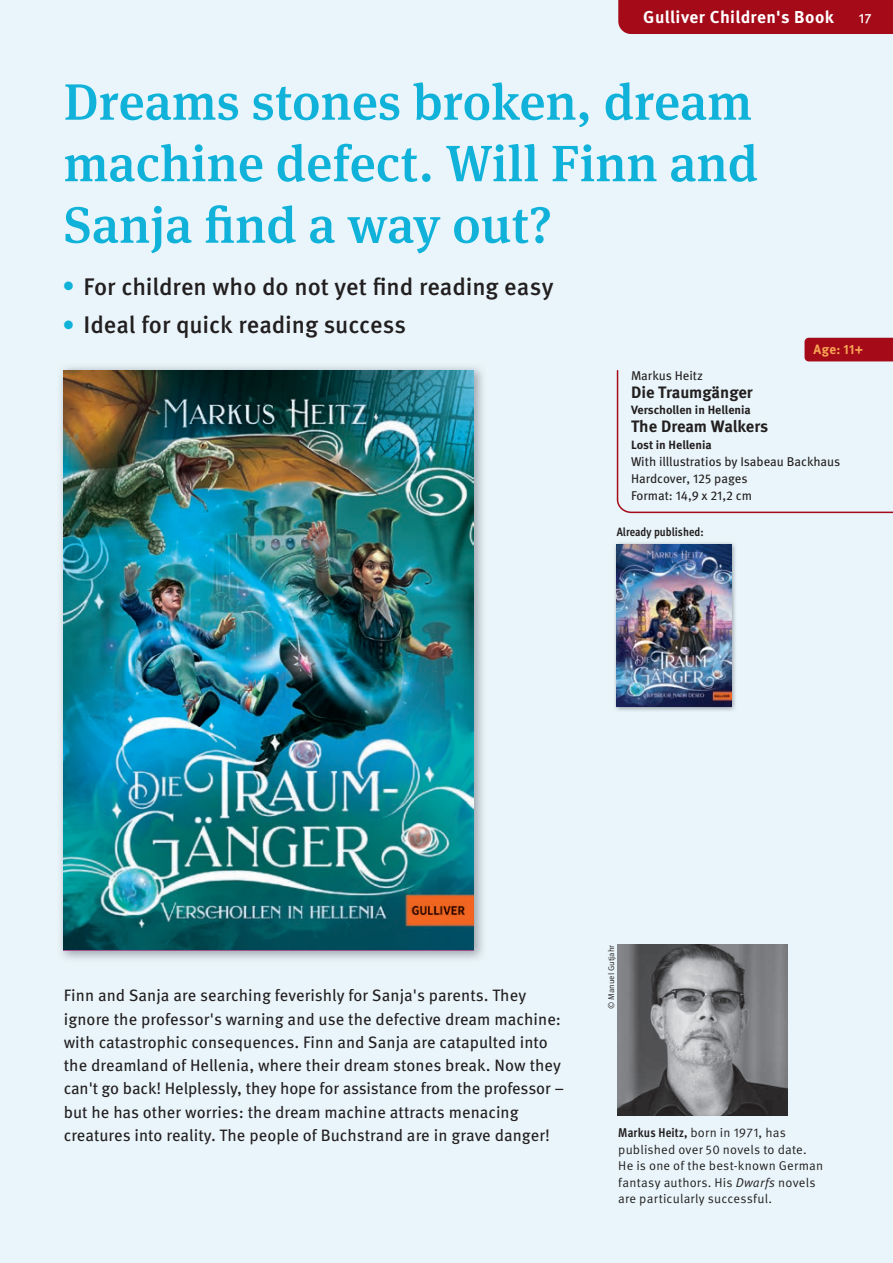
<style>
.page{position:relative;width:893px;height:1263px;background:#e9f5fa}
.page>*{position:absolute;margin:0;border:0;box-sizing:border-box;transform-origin:0 0}
.t1{font:500 51px/61.5px "Meta Serif Pro";letter-spacing:.005em;color:#10b2d9;text-align:justify}
.t2{font:500 24px "Meta Pro";letter-spacing:-.005em;color:#231f20}
.t3{font:700 17.25px "Meta Pro";letter-spacing:.02em;color:#fff}
.t4{font:16.5px/23.2px "Meta Pro";letter-spacing:.005em;color:#231f20}
.t5{font:700 16.5px "Meta Pro";letter-spacing:-.005em;color:#231f20}
.t6{font:700 13.5px "Meta Pro";color:#f9a654}
.t7{font:500 13.5px "Meta Pro";color:#fff}
.t8{font:12.75px/16.5px "Meta Pro Norm";letter-spacing:.015em;color:#231f20}
.t9{font:12.75px/17.2px "Meta Pro";letter-spacing:-.005em;color:#231f20}
.t10{font:700 12px "Meta Pro";color:#231f20}
.t11{font:700 condensed 12px "Meta Pro";letter-spacing:.005em;color:#231f20}
.t12{font:8.25px "Meta Pro Norm";color:#231f20}
.s1{font-family:"Meta Pro";font-weight:700;font-stretch:condensed}
.s2{font-family:"Meta Pro Norm Ita"}
</style>
<div class="page">
<div style="left:618px;top:0;width:275px;height:34px;background:#a50a19"></div>
<svg style="left:617px;top:500px;width:276px;height:13px"></svg>
<div style="left:804px;top:338px;width:89px;height:23px;background:#a50a19"></div>
<hr style="left:617px;top:370px;width:1px;height:130px;background:#a50a19">
<img style="left:61px;top:367px;width:422px;height:592px">
<img style="left:64px;top:370px;width:410px;height:580px">
<img style="left:615px;top:543px;width:120px;height:168px">
<img style="left:617px;top:545px;width:114px;height:161px">
<img style="left:617px;top:945px;width:171px;height:170px">
<p class="t3" style="left:643px;top:3px;width:192px">Gulliver Children's Book</p>
<h1 class="t1" style="left:64px;top:68px;width:696px">Dreams stones broken, dream machine defect. Will Finn and Sanja find a way out?</h1>
<h2 class="t2" style="left:64px;top:268px;width:491px"><sup>●</sup> For children who do not yet find reading easy</h2>
<h2 class="t2" style="left:64px;top:306px;width:344px"><sup>●</sup> Ideal for quick reading success</h2>
<p class="t7" style="left:859px;top:8px;width:14px">17</p>
<p class="t6" style="left:813px;top:338px;width:51px">Age: 11+</p>
<p class="t9" style="left:631px;top:366px;width:74px">Markus Heitz</p>
<p class="t5" style="left:631px;top:379px;width:123px">Die Traumgänger</p>
<p class="t10" style="left:631px;top:400px;width:121px">Verschollen in Hellenia</p>
<p class="t5" style="left:631px;top:413px;width:139px">The Dream Walkers</p>
<p class="t10" style="left:631px;top:435px;width:82px">Lost in Hellenia</p>
<p class="t9" style="left:631px;top:452px;width:211px">With illlustratios by Isabeau Backhaus<br>Hardcover, 125 pages<br>Format: 14,9 x 21,2 cm</p>
<p class="t11" style="left:617px;top:523px;width:88px">Already published:</p>
<p class="t4" style="left:64px;top:983px;width:502px">Finn and Sanja are searching feverishly for Sanja's parents. They ignore the professor's warning and use the defective dream machine: with catastrophic consequences. Finn and Sanja are catapulted into the dreamland of Hellenia, where their dream stones break. Now they can't go back! Helplessly, they hope for assistance from the professor – but he has other worries: the dream machine attracts menacing creatures into reality. The people of Buchstrand are in grave danger!</p>
<p class="t12" style="left:605px;top:1009px;width:66px;rotate:-90deg">© Manuel Gutjahr</p>
<p class="t8" style="left:618px;top:1124px;width:206px"><span class="s1">Markus Heitz,</span> born in 1971, has published over 50 novels to date.<br>He is one of the best-known German fantasy authors. His <span class="s2">Dwarfs</span> novels are particularly successful.</p>
</div>
